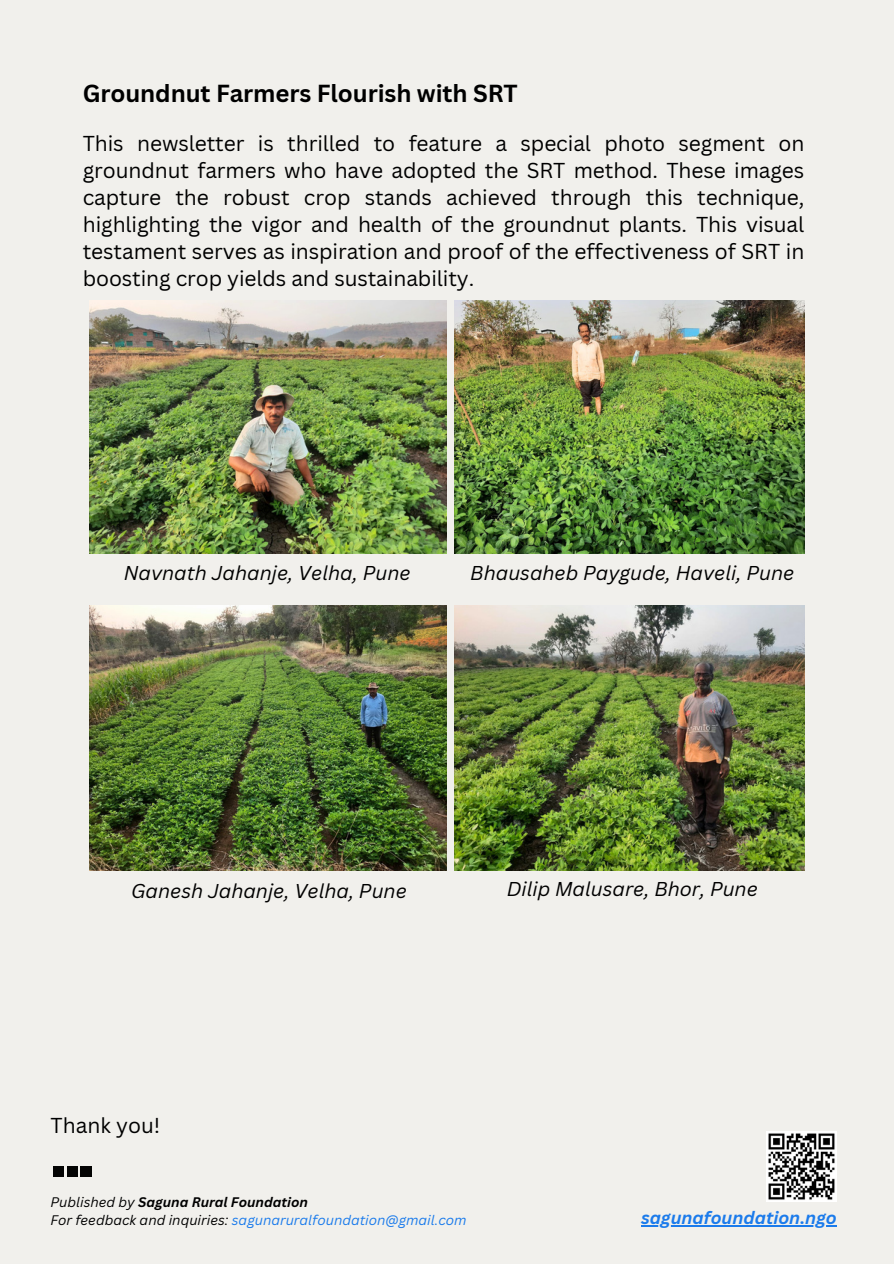
<style>
.page{position:relative;width:894px;height:1264px;background:#fff}
.page>*{position:absolute;margin:0;border:0;box-sizing:border-box;transform-origin:0 0}
.t1{font:700 24px "Canva Sans";letter-spacing:-.005em;color:#000}
.t2{font:21px/27px "Canva Sans";letter-spacing:-.005em;color:#000;text-align:justify}
.t3{font:italic 19.5px "Canva Sans";color:#000}
.t4{font:italic 700 17.4px "Canva Sans";color:#1b7beb}
.t5{font:italic 13.5px "Canva Sans";color:#1b7beb}
.t6{font:italic 700 13.5px "Canva Sans";color:#000}
.s1{font-weight:400}
.s2{color:#000}
</style>
<div class="page">
<div style="left:0;top:0;width:893px;height:1263px;background:#f1f0ec"></div>
<img style="left:89px;top:300px;width:357px;height:253px">
<img style="left:454px;top:300px;width:350px;height:253px">
<img style="left:89px;top:605px;width:357px;height:266px">
<img style="left:454px;top:605px;width:350px;height:265px">
<img style="left:766px;top:1131px;width:70px;height:70px">
<svg style="left:53px;top:1166px;width:38px;height:10px"></svg>
<hr style="left:641px;top:1224px;width:195px;height:1px;background:#1b7beb">
<h2 class="t1" style="left:83px;top:76px;width:436px">Groundnut Farmers Flourish with SRT</h2>
<h2 class="t2" style="left:83px;top:129px;width:723px">This newsletter is thrilled to feature a special photo segment on groundnut farmers who have adopted the SRT method. These images capture the robust crop stands achieved through this technique, highlighting the vigor and health of the groundnut plants. This visual testament serves as inspiration and proof of the effectiveness of SRT in boosting crop yields and sustainability.</h2>
<h3 class="t3" style="left:124px;top:559px;width:288px">Navnath Jahanje, Velha, Pune</h3>
<p class="t3" style="left:470px;top:559px;width:325px">Bhausaheb Paygude, Haveli, Pune</p>
<p class="t3" style="left:131px;top:877px;width:277px">Ganesh Jahanje, Velha, Pune</p>
<p class="t2" style="left:50px;top:1111px;width:111px">Thank you!</p>
<p class="t3" style="left:506px;top:875px;width:253px">Dilip Malusare, Bhor, Pune</p>
<h2 class="t6" style="left:50px;top:1191px;width:259px"><span class="s1">Published by</span> Saguna Rural Foundation</h2>
<p class="t5" style="left:50px;top:1209px;width:417px"><span class="s2">For feedback and inquiries:</span> sagunaruralfoundation@gmail.com</p>
<p class="t4" style="left:641px;top:1205px;width:197px">sagunafoundation.ngo</p>
</div>
